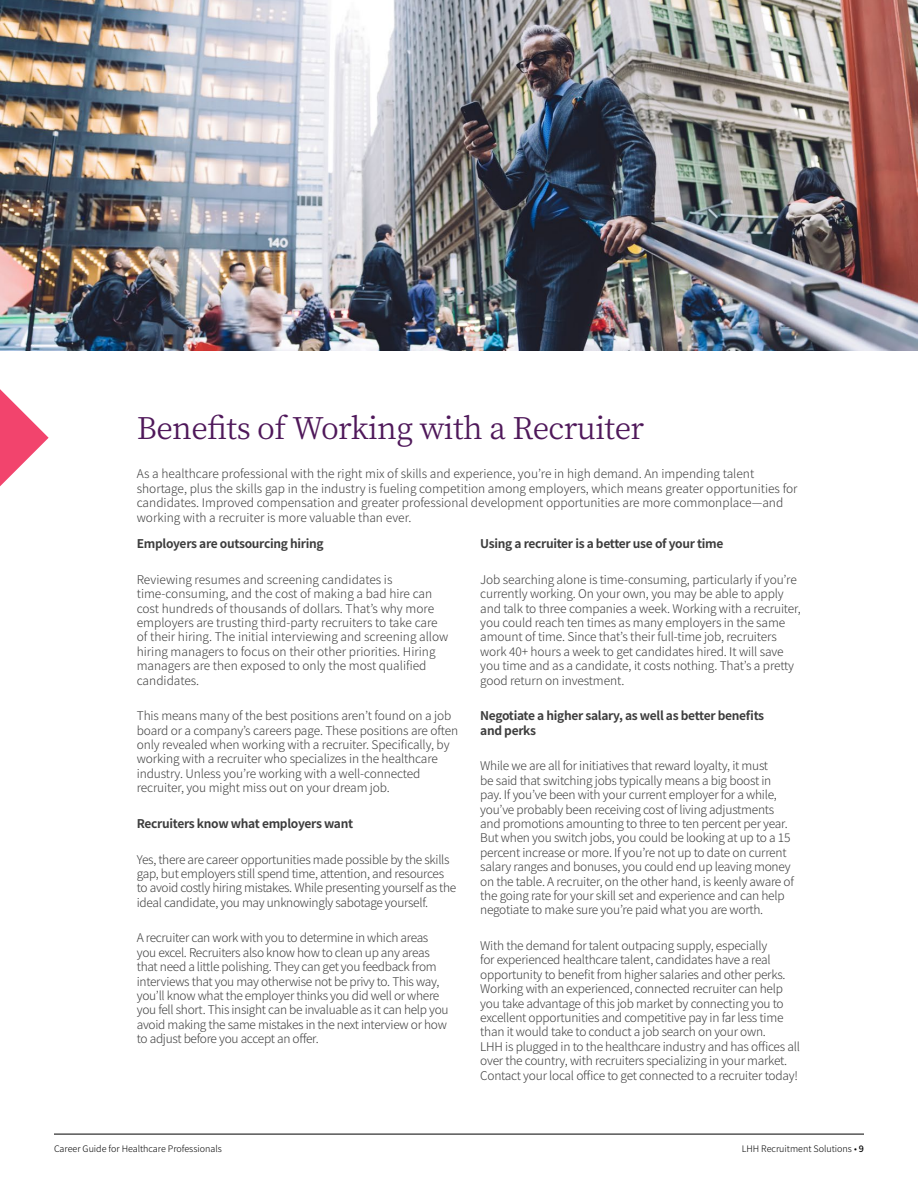
<style>
.page{position:relative;width:918px;height:1188px;background:#fff}
.page>*{position:absolute;margin:0;border:0;box-sizing:border-box;transform-origin:0 0}
.t1{font:30px "Noto Serif JP";letter-spacing:-.02em;color:#4f185a}
.t2{font:300 12px/14.4px "Noto Sans JP";letter-spacing:-.02em;color:#3d3d3d}
.t3{font:300 12px/14.4px "Noto Sans JP";color:#3d3d3d}
.t4{font:700 12px/14.4px "Noto Sans JP";letter-spacing:-.025em;color:#3d3d3d}
.t5{font:300 9px "Noto Sans JP";color:#000}
.s1{font-weight:500}
</style>
<div class="page">
<hr style="left:54px;top:1134px;width:810px;height:1px;background:#000">
<svg style="left:0;top:389px;width:49px;height:97px"></svg>
<img style="left:0;top:0;width:918px;height:351px">
<h1 class="t1" style="left:137px;top:411px;width:509px">Benefits of Working with a Recruiter</h1>
<p class="t3" style="left:137px;top:467px;width:662px">As a healthcare professional with the right mix of skills and experience, you’re in high demand. An impending talent shortage, plus the skills gap in the industry is fueling competition among employers, which means greater opportunities for candidates. Improved compensation and greater professional development opportunities are more commonplace—and working with a recruiter is more valuable than ever.</p>
<p class="t4" style="left:137px;top:537px;width:188px">Employers are outsourcing hiring</p>
<p class="t3" style="left:137px;top:572px;width:313px">Reviewing resumes and screening candidates is time-consuming, and the cost of making a bad hire can cost hundreds of thousands of dollars. That’s why more employers are trusting third-party recruiters to take care of their hiring. The initial interviewing and screening allow hiring managers to focus on their other priorities. Hiring managers are then exposed to only the most qualified candidates.</p>
<p class="t2" style="left:137px;top:709px;width:323px">This means many of the best positions aren’t found on a job board or a company’s careers page. These positions are often only revealed when working with a recruiter. Specifically, by working with a recruiter who specializes in the healthcare industry. Unless you’re working with a well-connected recruiter, you might miss out on your dream job.</p>
<p class="t4" style="left:137px;top:817px;width:218px">Recruiters know what employers want</p>
<p class="t2" style="left:137px;top:852px;width:321px">Yes, there are career opportunities made possible by the skills gap, but employers still spend time, attention, and resources to avoid costly hiring mistakes. While presenting yourself as the ideal candidate, you may unknowingly sabotage yourself.</p>
<p class="t2" style="left:137px;top:931px;width:313px">A recruiter can work with you to determine in which areas you excel. Recruiters also know how to clean up any areas that need a little polishing. They can get you feedback from interviews that you may otherwise not be privy to. This way, you’ll know what the employer thinks you did well or where you fell short. This insight can be invaluable as it can help you avoid making the same mistakes in the next interview or how to adjust before you accept an offer.</p>
<p class="t4" style="left:480px;top:537px;width:245px">Using a recruiter is a better use of your time</p>
<p class="t2" style="left:480px;top:572px;width:322px">Job searching alone is time-consuming, particularly if you’re currently working. On your own, you may be able to apply and talk to three companies a week. Working with a recruiter, you could reach ten times as many employers in the same amount of time. Since that’s their full-time job, recruiters work 40+ hours a week to get candidates hired. It will save you time and as a candidate, it costs nothing. That’s a pretty good return on investment.</p>
<p class="t4" style="left:480px;top:709px;width:286px">Negotiate a higher salary, as well as better benefits and perks</p>
<p class="t2" style="left:480px;top:759px;width:315px">While we are all for initiatives that reward loyalty, it must<br>be said that switching jobs typically means a big boost in pay. If you’ve been with your current employer for a while, you’ve probably been receiving cost of living adjustments and promotions amounting to three to ten percent per year.<br>But when you switch jobs, you could be looking at up to a 15 percent increase or more. If you’re not up to date on current salary ranges and bonuses, you could end up leaving money on the table. A recruiter, on the other hand, is keenly aware of the going rate for your skill set and experience and can help negotiate to make sure you’re paid what you are worth.</p>
<p class="t2" style="left:480px;top:939px;width:321px">With the demand for talent outpacing supply, especially<br>for experienced healthcare talent, candidates have a real opportunity to benefit from higher salaries and other perks.<br>Working with an experienced, connected recruiter can help you take advantage of this job market by connecting you to excellent opportunities and competitive pay in far less time than it would take to conduct a job search on your own.<br>LHH is plugged in to the healthcare industry and has offices all over the country, with recruiters specializing in your market.<br>Contact your local office to get connected to a recruiter today!</p>
<p class="t5" style="left:54px;top:1144px;width:169px">Career Guide for Healthcare Professionals</p>
<p class="t5" style="left:742px;top:1144px;width:124px">LHH Recruitment Solutions • <span class="s1">9</span></p>
</div>
